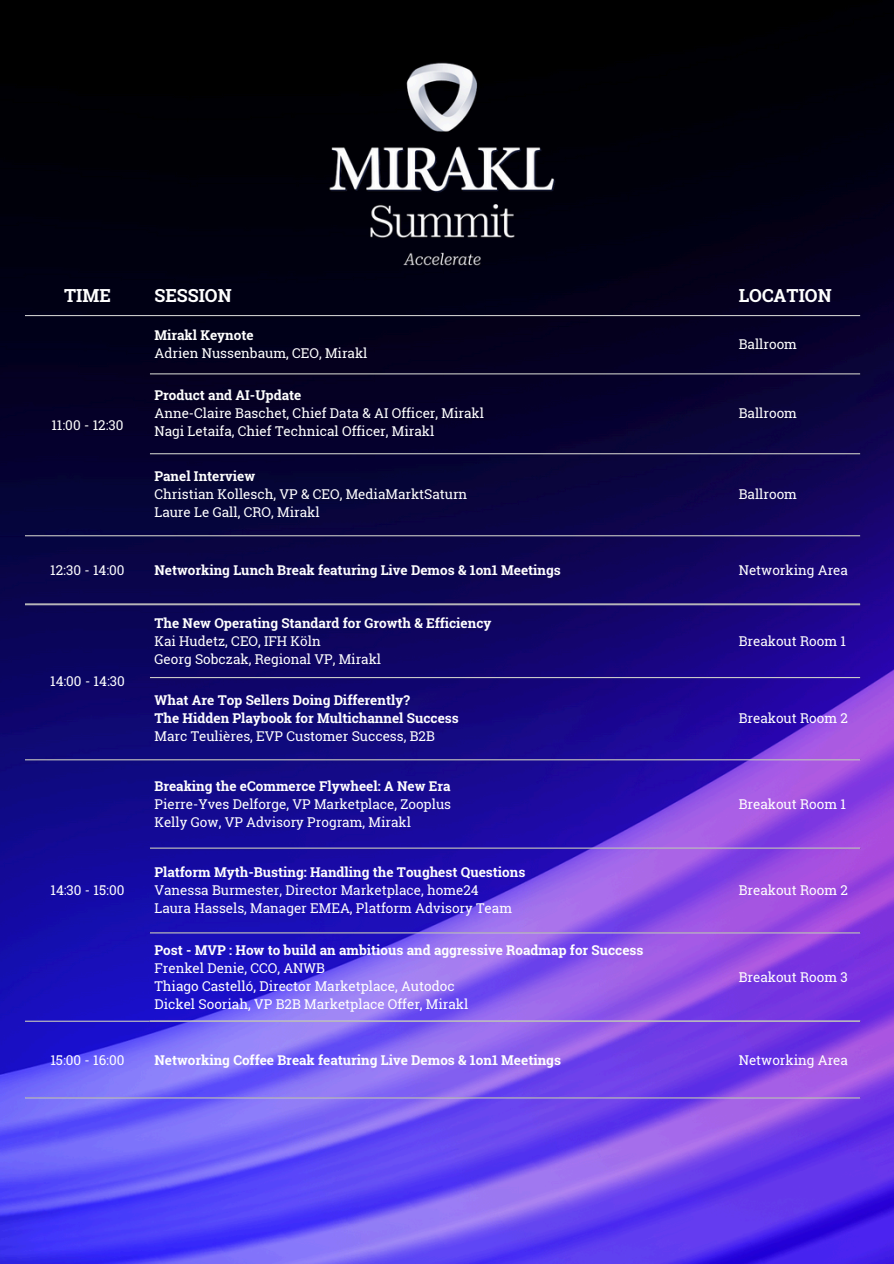
<style>
.page{position:relative;width:894px;height:1264px;background:#fff}
.page>*{position:absolute;margin:0;border:0;box-sizing:border-box;transform-origin:0 0}
.t1{font:700 18px "Roboto Slab";color:#fff}
.t2{font:13.5px "Roboto Slab";color:#fff}
.t3{font:700 13.5px "Roboto Slab";color:#fff}
</style>
<div class="page">
<img style="left:0;top:0;width:893px;height:1263px">
<hr style="left:25px;top:315px;width:834px;height:1px;background:#c8c8c8">
<hr style="left:150px;top:373px;width:709px;height:1px;background:#c8c8c8">
<hr style="left:150px;top:453px;width:709px;height:1px;background:#c8c8c8">
<hr style="left:25px;top:535px;width:834px;height:1px;background:#c8c8c8">
<hr style="left:25px;top:603px;width:834px;height:1px;background:#c8c8c8">
<hr style="left:25px;top:1020px;width:834px;height:1px;background:#c8c8c8">
<hr style="left:25px;top:1097px;width:834px;height:1px;background:#c8c8c8">
<hr style="left:25px;top:759px;width:834px;height:1px;background:#c8c8c8">
<hr style="left:150px;top:847px;width:709px;height:1px;background:#c8c8c8">
<hr style="left:150px;top:932px;width:709px;height:1px;background:#c8c8c8">
<hr style="left:25px;top:604px;width:834px;height:1px;background:#c8c8c8">
<hr style="left:150px;top:677px;width:709px;height:1px;background:#c8c8c8">
<p class="t1" style="left:64px;top:283px;width:48px">TIME</p>
<p class="t1" style="left:154px;top:283px;width:79px">SESSION</p>
<p class="t1" style="left:738px;top:283px;width:94px">LOCATION</p>
<p class="t2" style="left:51px;top:415px;width:73px">11:00 - 12:30</p>
<p class="t3" style="left:154px;top:325px;width:101px">Mirakl Keynote</p>
<p class="t2" style="left:154px;top:343px;width:214px">Adrien Nussenbaum, CEO, Mirakl</p>
<p class="t3" style="left:154px;top:386px;width:148px">Product and AI-Update</p>
<p class="t2" style="left:154px;top:404px;width:331px">Anne-Claire Baschet, Chief Data &amp; AI Officer, Mirakl</p>
<p class="t2" style="left:154px;top:422px;width:281px">Nagi Letaifa, Chief Technical Officer, Mirakl</p>
<p class="t3" style="left:154px;top:467px;width:102px">Panel Interview</p>
<p class="t2" style="left:154px;top:485px;width:314px">Christian Kollesch, VP &amp; CEO, MediaMarktSaturn</p>
<p class="t2" style="left:154px;top:503px;width:167px">Laure Le Gall, CRO, Mirakl</p>
<p class="t2" style="left:738px;top:334px;width:60px">Ballroom</p>
<p class="t2" style="left:738px;top:404px;width:60px">Ballroom</p>
<p class="t2" style="left:738px;top:485px;width:60px">Ballroom</p>
<p class="t2" style="left:50px;top:560px;width:76px">12:30 - 14:00</p>
<p class="t3" style="left:154px;top:560px;width:408px">Networking Lunch Break featuring Live Demos &amp; 1on1 Meetings</p>
<p class="t2" style="left:738px;top:560px;width:111px">Networking Area</p>
<p class="t2" style="left:50px;top:672px;width:76px">14:00 - 14:30</p>
<p class="t2" style="left:50px;top:881px;width:75px">14:30 - 15:00</p>
<p class="t3" style="left:154px;top:613px;width:338px">The New Operating Standard for Growth &amp; Efficiency</p>
<p class="t2" style="left:154px;top:631px;width:168px">Kai Hudetz, CEO, IFH Köln</p>
<p class="t2" style="left:154px;top:649px;width:228px">Georg Sobczak, Regional VP, Mirakl</p>
<p class="t3" style="left:154px;top:691px;width:257px">What Are Top Sellers Doing Differently?</p>
<p class="t3" style="left:154px;top:709px;width:306px">The Hidden Playbook for Multichannel Success</p>
<p class="t2" style="left:154px;top:727px;width:282px">Marc Teulières, EVP Customer Success, B2B</p>
<p class="t3" style="left:154px;top:776px;width:297px">Breaking the eCommerce Flywheel: A New Era</p>
<p class="t2" style="left:154px;top:794px;width:298px">Pierre-Yves Delforge, VP Marketplace, Zooplus</p>
<p class="t2" style="left:154px;top:812px;width:258px">Kelly Gow, VP Advisory Program, Mirakl</p>
<p class="t3" style="left:154px;top:862px;width:372px">Platform Myth-Busting: Handling the Toughest Questions</p>
<p class="t2" style="left:154px;top:880px;width:325px">Vanessa Burmester, Director Marketplace, home24</p>
<p class="t2" style="left:154px;top:898px;width:359px">Laura Hassels, Manager EMEA, Platform Advisory Team</p>
<p class="t3" style="left:154px;top:940px;width:490px">Post - MVP : How to build an ambitious and aggressive Roadmap for Success</p>
<p class="t2" style="left:154px;top:958px;width:172px">Frenkel Denie, CCO, ANWB</p>
<p class="t2" style="left:154px;top:976px;width:301px">Thiago Castelló, Director Marketplace, Autodoc</p>
<p class="t2" style="left:154px;top:994px;width:315px">Dickel Sooriah, VP B2B Marketplace Offer, Mirakl</p>
<p class="t2" style="left:738px;top:631px;width:109px">Breakout Room 1</p>
<p class="t2" style="left:738px;top:709px;width:111px">Breakout Room 2</p>
<p class="t2" style="left:738px;top:794px;width:109px">Breakout Room 1</p>
<p class="t2" style="left:738px;top:880px;width:111px">Breakout Room 2</p>
<p class="t2" style="left:738px;top:967px;width:111px">Breakout Room 3</p>
<p class="t2" style="left:50px;top:1050px;width:76px">15:00 - 16:00</p>
<p class="t3" style="left:154px;top:1050px;width:408px">Networking Coffee Break featuring Live Demos &amp; 1on1 Meetings</p>
<p class="t2" style="left:738px;top:1050px;width:111px">Networking Area</p>
</div>
